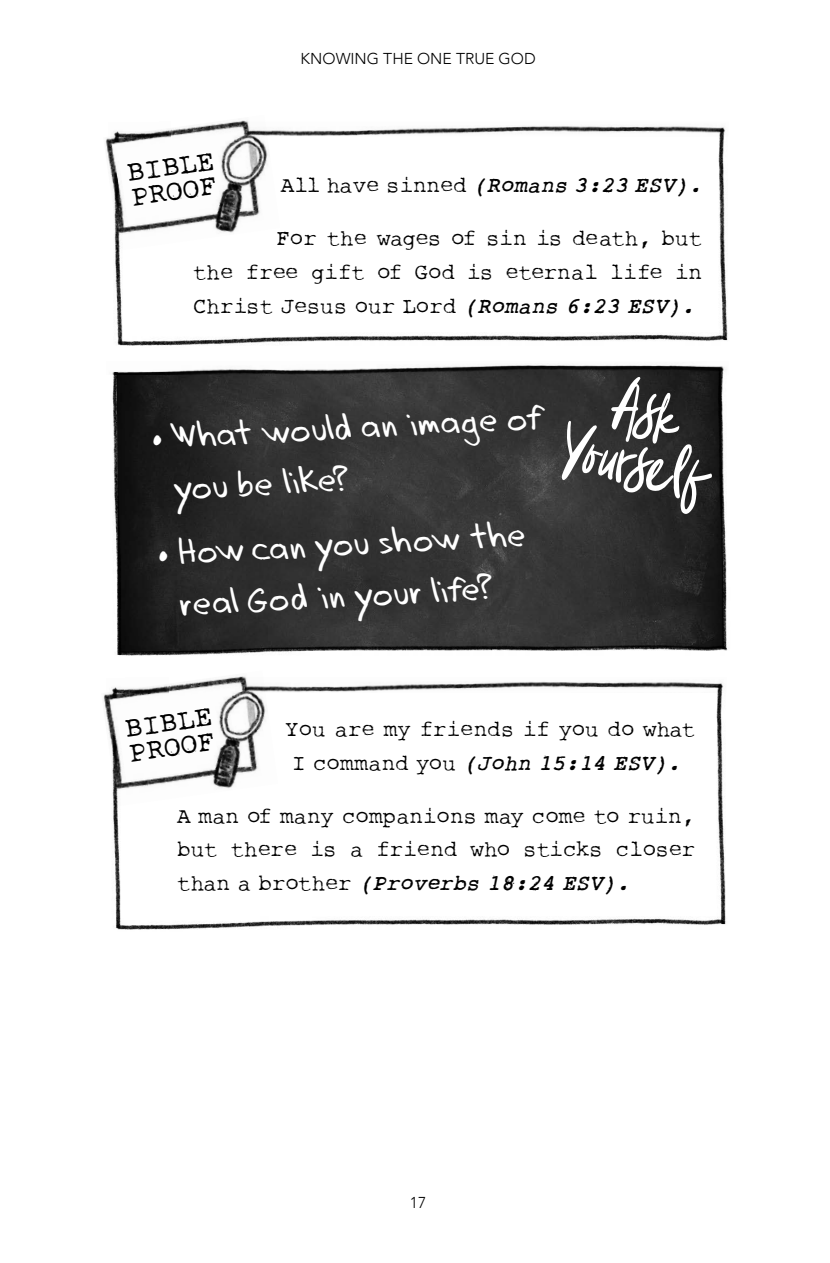
<style>
.page{position:relative;width:830px;height:1263px;background:#fff}
.page>*{position:absolute;margin:0;border:0;box-sizing:border-box;transform-origin:0 0}
._10P_Page_Footer{font:65.92px/54px "Aescudos";color:#fff;text-align:center}
.Ask_Yourself_Bullets{font:36px/51.8px "Dadhand";color:#fff}
._10P_Page_Footer-2{font:29.25px/24.8px "Rough Typewriter";color:#000}
.Bible_Proof{font:22.5px/33.8px "Rough Typewriter";color:#000;text-align:justify}
.Bible_Proof-2{font:italic 700 22.5px "Rough Typewriter";color:#000}
.t1{font:300 15.75px "Avenir";color:#000}
.s1{font-weight:400;font-style:normal}
.s2{font-weight:700;font-style:italic}
.s3{font-family:"Aescudos"}
</style>
<div class="page">
<img style="left:125px;top:375px;width:590px;height:267px">
<img style="left:715px;top:375px;width:12px;height:267px">
<img style="left:112px;top:375px;width:13px;height:267px">
<img style="left:117px;top:642px;width:611px;height:14px">
<img style="left:112px;top:365px;width:614px;height:10px">
<img style="left:718px;top:136px;width:10px;height:196px">
<img style="left:105px;top:120px;width:163px;height:113px">
<img style="left:247px;top:122px;width:479px;height:14px">
<img style="left:112px;top:172px;width:14px;height:160px">
<img style="left:112px;top:140px;width:14px;height:1px">
<img style="left:108px;top:122px;width:63px;height:18px">
<img style="left:117px;top:332px;width:611px;height:14px">
<img style="left:716px;top:692px;width:10px;height:224px">
<img style="left:103px;top:676px;width:163px;height:113px">
<img style="left:245px;top:678px;width:479px;height:14px">
<img style="left:110px;top:735px;width:14px;height:181px">
<img style="left:110px;top:695px;width:14px;height:2px">
<img style="left:106px;top:678px;width:63px;height:17px">
<img style="left:115px;top:916px;width:611px;height:14px">
<p class="t1" style="left:300px;top:49px;width:236px">KNOWING THE ONE TRUE GOD</p>
<p class="_10P_Page_Footer-2" style="left:126px;top:162px;width:89px;rotate:-8deg">BIBLE<br>PROOF</p>
<p class="Bible_Proof-2" style="left:281px;top:173px;width:422px"><span class="s1">All have sinned</span> (Romans 3:23 ESV).</p>
<p class="Bible_Proof" style="left:193px;top:223px;width:510px;text-indent:83px">For the wages of sin is death, but the free gift of God is eternal life in Christ Jesus our Lord <span class="s2">(Romans 6:23 ESV).</span></p>
<p class="Ask_Yourself_Bullets" style="left:169px;top:412px;width:376px;text-indent:-19px;rotate:-3deg"><span class="s3">•</span> What would an image of you be like?</p>
<p class="Ask_Yourself_Bullets" style="left:156px;top:529px;width:371px;text-align:center;rotate:-3deg"><span class="s3">•</span> How can you show the real God in your life?</p>
<p class="_10P_Page_Footer" style="left:577px;top:372px;width:148px;rotate:10deg">Ask<br>Yourself</p>
<p class="_10P_Page_Footer-2" style="left:124px;top:718px;width:89px;rotate:-8deg">BIBLE<br>PROOF</p>
<p class="Bible_Proof" style="left:285px;top:714px;width:411px;text-align:center">You are my friends if you do what<br>I command you <span class="s2">(John 15:14 ESV).</span></p>
<p class="Bible_Proof" style="left:177px;top:800px;width:519px">A man of many companions may come to ruin, but there is a friend who sticks closer than a brother <span class="s2">(Proverbs 18:24 ESV).</span></p>
<p class="t1" style="left:410px;top:1193px;width:18px">17</p>
</div>
